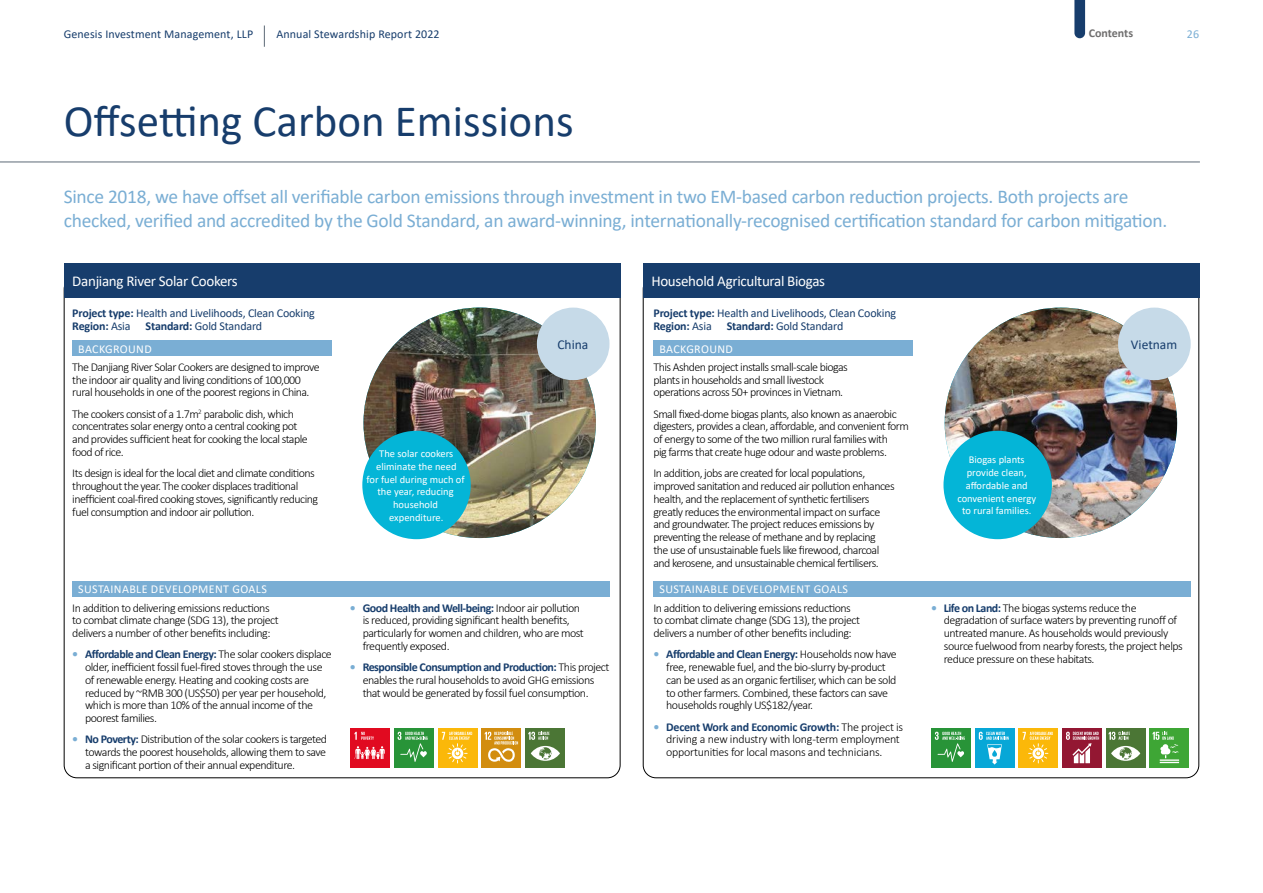
<style>
.page{position:relative;width:1263px;height:893px;background:#fff}
.page>*{position:absolute;margin:0;border:0;box-sizing:border-box;transform-origin:0 0}
.t1{font:45px "Calibri";color:#173d6c}
.t2{font:19.5px/24px "Calibri";letter-spacing:-.015em;color:#7aaed4}
.t3{font:15px "Calibri";letter-spacing:-.02em;color:#fff}
.t4{font:13.5px "Calibri";color:#173d6c}
.t5{font:300 12px/12.8px "Calibri";letter-spacing:-.045em;color:#000}
.t6{font:12px/13.5px "Calibri";letter-spacing:-.015em;color:#173d6c}
.t7{font:300 12px/12.8px "Calibri";letter-spacing:-.02em;color:#000}
.t8{font:12px "Calibri";letter-spacing:.01em;color:#173d6c}
.t9{font:12px "Calibri";letter-spacing:.03em;color:#fff}
.t10{font:700 12px "Calibri";color:#706f6f}
.t11{font:12px "Calibri";color:#7aaed4}
.t12{font:10.5px/12.8px "Calibri";color:#fff;text-align:center}
.s1{font-weight:700}
.s2{color:#fff}
.s3{font-weight:700;color:#7aaed4}
.s4{font-weight:700;color:#173d6c}
</style>
<div class="page">
<svg style="left:264px;top:26px;width:1px;height:21px"></svg>
<hr style="left:0;top:162px;width:1200px;height:1px;background:#5d6a76">
<svg style="left:1074px;top:0;width:11px;height:38px"></svg>
<div style="left:64px;top:264px;width:556px;height:34px;background:#173d6c"></div>
<div style="left:643px;top:264px;width:556px;height:34px;background:#173d6c"></div>
<div style="left:653px;top:340px;width:260px;height:16px;background:#7aaed4"></div>
<div style="left:653px;top:581px;width:538px;height:15px;background:#7aaed4"></div>
<div style="left:350px;top:728px;width:39px;height:40px;background:#e10a20"></div>
<svg style="left:355px;top:746px;width:30px;height:13px"></svg>
<svg style="left:354px;top:732px;width:20px;height:8px"></svg>
<div style="left:394px;top:728px;width:39px;height:40px;background:#289438"></div>
<svg style="left:398px;top:732px;width:30px;height:30px"></svg>
<div style="left:438px;top:728px;width:39px;height:40px;background:#fbb809"></div>
<svg style="left:442px;top:732px;width:30px;height:31px"></svg>
<div style="left:482px;top:728px;width:39px;height:40px;background:#d28d0f"></div>
<svg style="left:485px;top:732px;width:33px;height:30px"></svg>
<div style="left:526px;top:728px;width:39px;height:40px;background:#4b7635"></div>
<svg style="left:531px;top:746px;width:29px;height:15px"></svg>
<svg style="left:528px;top:732px;width:22px;height:8px"></svg>
<div style="left:931px;top:728px;width:39px;height:40px;background:#289438"></div>
<svg style="left:935px;top:732px;width:30px;height:30px"></svg>
<div style="left:1018px;top:728px;width:40px;height:40px;background:#fbb809"></div>
<svg style="left:1022px;top:732px;width:31px;height:31px"></svg>
<div style="left:1106px;top:728px;width:39px;height:40px;background:#4b7635"></div>
<svg style="left:1111px;top:746px;width:29px;height:15px"></svg>
<svg style="left:1109px;top:732px;width:21px;height:8px"></svg>
<div style="left:975px;top:728px;width:39px;height:40px;background:#07a7d7"></div>
<svg style="left:979px;top:732px;width:30px;height:32px"></svg>
<div style="left:1062px;top:728px;width:40px;height:40px;background:#931732"></div>
<svg style="left:1066px;top:732px;width:33px;height:31px"></svg>
<div style="left:1150px;top:728px;width:39px;height:40px;background:#3ea635"></div>
<svg style="left:1152px;top:732px;width:27px;height:31px"></svg>
<img style="left:363px;top:308px;width:233px;height:230px">
<div style="left:537px;top:308px;width:72px;height:72px;background:#c6dae8;border-radius:50%"></div>
<div style="left:362px;top:431px;width:109px;height:108px;background:#04b5d7;border-radius:50%"></div>
<img style="left:945px;top:308px;width:232px;height:230px">
<div style="left:1118px;top:308px;width:73px;height:72px;background:#c6dae8;border-radius:50%"></div>
<div style="left:943px;top:431px;width:109px;height:108px;background:#04b5d7;border-radius:50%"></div>
<div style="left:72px;top:340px;width:260px;height:16px;background:#7aaed4"></div>
<div style="left:72px;top:581px;width:537px;height:15px;background:#7aaed4"></div>
<p class="t8" style="left:64px;top:26px;width:191px">Genesis Investment Management, LLP</p>
<p class="t8" style="left:276px;top:26px;width:165px">Annual Stewardship Report 2022</p>
<p class="t10" style="left:1089px;top:25px;width:46px">Contents</p>
<p class="t11" style="left:1187px;top:26px;width:14px">26</p>
<h1 class="t1" style="left:64px;top:90px;width:511px">Offsetting Carbon Emissions</h1>
<p class="t2" style="left:64px;top:184px;width:1105px">Since 2018, we have offset all verifiable carbon emissions through investment in two EM-based carbon reduction projects. Both projects are checked, verified and accredited by the Gold Standard, an award-winning, internationally-recognised certification standard for carbon mitigation.</p>
<p class="t3" style="left:72px;top:271px;width:167px">Danjiang River Solar Cookers</p>
<p class="t3" style="left:651px;top:271px;width:175px">Household Agricultural Biogas</p>
<p class="t6" style="left:653px;top:306px;width:244px"><span class="s1">Project type:</span> Health and Livelihoods, Clean Cooking<br><span class="s1">Region:</span> Asia</p>
<p class="t6" style="left:72px;top:306px;width:244px"><span class="s1">Project type:</span> Health and Livelihoods, Clean Cooking<br><span class="s1">Region:</span> Asia</p>
<p class="t6" style="left:78px;top:315px;width:185px;line-height:22.5px;text-indent:67px"><span class="s1">Standard:</span> Gold Standard<br><span class="s2">BACKGROUND</span></p>
<p class="t5" style="left:72px;top:360px;width:249px">The Danjiang River Solar Cookers are designed to improve the indoor air quality and living conditions of 100,000 rural households in one of the poorest regions in China.</p>
<p class="t5" style="left:72px;top:407px;width:237px">The cookers consist of a 1.7m<sup>2</sup> parabolic dish, which concentrates solar energy onto a central cooking pot and provides sufficient heat for cooking the local staple food of rice.</p>
<p class="t5" style="left:72px;top:467px;width:247px">Its design is ideal for the local diet and climate conditions throughout the year. The cooker displaces traditional inefficient coal-fired cooking stoves, significantly reducing fuel consumption and indoor air pollution.</p>
<p class="t6" style="left:659px;top:315px;width:185px;line-height:22.5px;text-indent:67px"><span class="s1">Standard:</span> Gold Standard<br><span class="s2">BACKGROUND</span></p>
<p class="t5" style="left:653px;top:360px;width:196px">This Ashden project installs small-scale biogas plants in households and small livestock operations across 50+ provinces in Vietnam.</p>
<p class="t5" style="left:653px;top:407px;width:257px">Small fixed-dome biogas plants, also known as anaerobic digesters, provides a clean, affordable, and convenient form of energy to some of the two million rural families with<br>pig farms that create huge odour and waste problems.</p>
<p class="t5" style="left:653px;top:467px;width:243px">In addition, jobs are created for local populations, improved sanitation and reduced air pollution enhances health, and the replacement of synthetic fertilisers greatly reduces the environmental impact on surface and groundwater. The project reduces emissions by preventing the release of methane and by replacing<br>the use of unsustainable fuels like firewood, charcoal and kerosene, and unsustainable chemical fertilisers.</p>
<p class="t9" style="left:659px;top:581px;width:190px">SUSTAINABLE DEVELOPMENT GOALS</p>
<p class="t5" style="left:653px;top:601px;width:208px">In addition to delivering emissions reductions to combat climate change (SDG 13), the project delivers a number of other benefits including:</p>
<p class="t5" style="left:666px;top:648px;width:232px;text-indent:-13px"><span class="s3">•</span> <span class="s4">Affordable and Clean Energy:</span> Households now have free, renewable fuel, and the bio-slurry by-product can be used as an organic fertiliser, which can be sold to other farmers. Combined, these factors can save households roughly US$182/year.</p>
<p class="t7" style="left:666px;top:720px;width:238px;text-indent:-13px"><span class="s3">•</span> <span class="s4">Decent Work and Economic Growth:</span> The project is driving a new industry with long-term employment opportunities for local masons and technicians.</p>
<p class="t4" style="left:557px;top:335px;width:32px">China</p>
<p class="t12" style="left:366px;top:447px;width:100px">The solar cookers eliminate the need<br>for fuel during much of the year, reducing household expenditure.</p>
<p class="t9" style="left:78px;top:581px;width:190px">SUSTAINABLE DEVELOPMENT GOALS</p>
<p class="t5" style="left:72px;top:601px;width:208px">In addition to delivering emissions reductions to combat climate change (SDG 13), the project delivers a number of other benefits including:</p>
<p class="t5" style="left:85px;top:648px;width:248px;text-indent:-13px"><span class="s3">•</span> <span class="s4">Affordable and Clean Energy:</span> The solar cookers displace older, inefficient fossil fuel-fired stoves through the use of renewable energy. Heating and cooking costs are reduced by ~RMB 300 (US$50) per year per household, which is more than 10% of the annual income of the poorest families.</p>
<p class="t5" style="left:85px;top:733px;width:244px;text-align:justify;text-indent:-13px"><span class="s3">•</span> <span class="s4">No Poverty:</span> Distribution of the solar cookers is targeted towards the poorest households, allowing them to save a significant portion of their annual expenditure.</p>
<p class="t5" style="left:363px;top:601px;width:223px;text-indent:-13px"><span class="s3">•</span> <span class="s4">Good Health and Well-being:</span> Indoor air pollution is reduced, providing significant health benefits, particularly for women and children, who are most frequently exposed.</p>
<p class="t5" style="left:363px;top:661px;width:248px;text-indent:-13px"><span class="s3">•</span> <span class="s4">Responsible Consumption and Production:</span> This project enables the rural households to avoid GHG emissions that would be generated by fossil fuel consumption.</p>
<p class="t12" style="left:957px;top:453px;width:80px">Biogas plants provide clean, affordable and convenient energy to rural families.</p>
<p class="t4" style="left:1131px;top:335px;width:48px">Vietnam</p>
<p class="t5" style="left:944px;top:601px;width:241px;text-indent:-13px"><span class="s3">•</span> <span class="s4">Life on Land:</span> The biogas systems reduce the degradation of surface waters by preventing runoff of untreated manure. As households would previously source fuelwood from nearby forests, the project helps reduce pressure on these habitats.</p>
</div>
